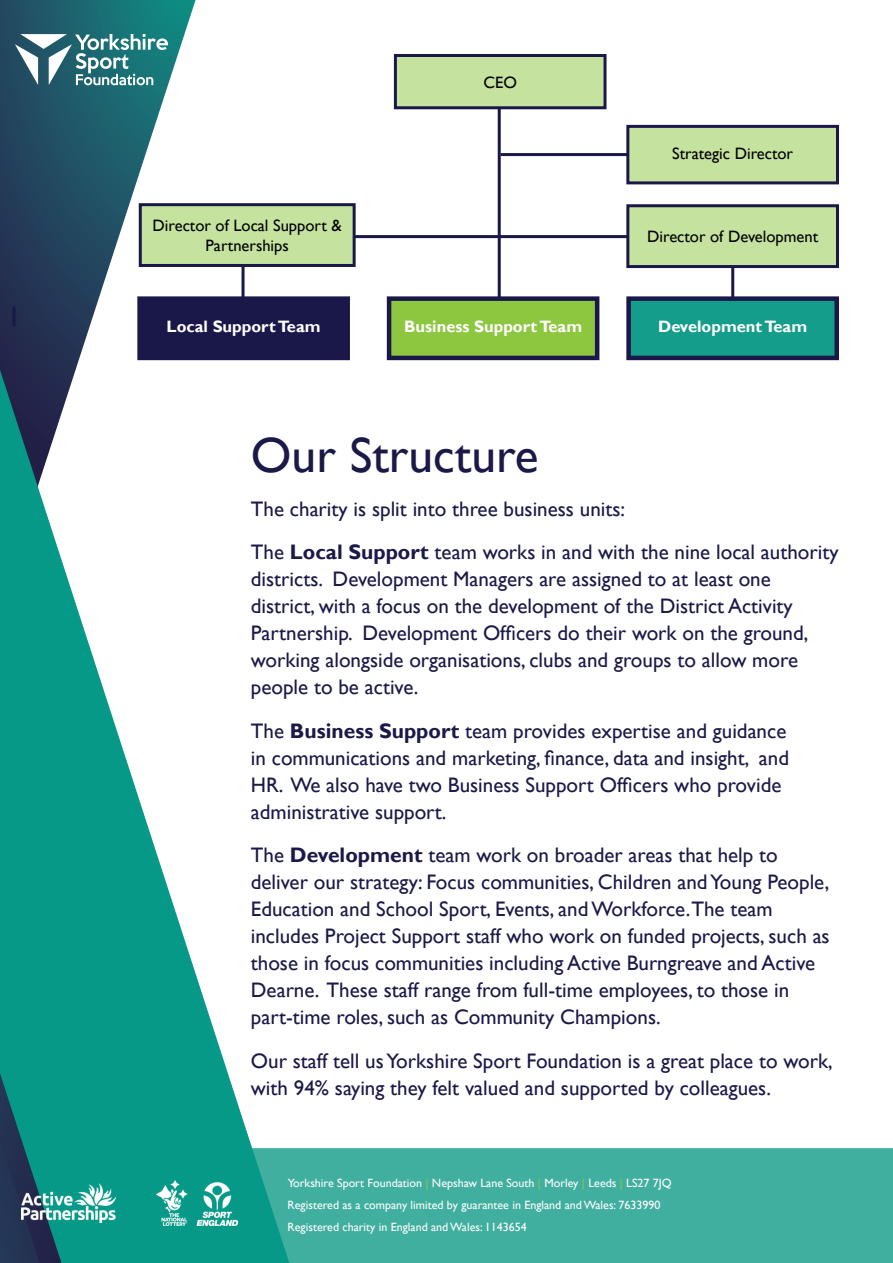
<style>
.page{position:relative;width:893px;height:1263px;background:#fff}
.page>*{position:absolute;margin:0;border:0;box-sizing:border-box;transform-origin:0 0}
.t1{font:49.5px "Gill Sans";color:#1a1948}
.t2{font:21px/27px "Gill Sans";color:#1a1948}
.t3{font:16.5px/19.8px "Gill Sans";color:#000;text-align:center}
.t4{font:700 16.5px "Gill Sans";color:#fff}
.t5{font:12px/22px "Gill Sans";color:#fff}
.s1{font-weight:700}
.s2{color:#8dc63f}
</style>
<div class="page">
<div style="left:293px;top:1148px;width:600px;height:115px;background:#41afa0"></div>
<svg style="left:0;top:0;width:196px;height:36px;background:#216f77"></svg>
<svg style="left:0;top:36px;width:293px;height:1227px"></svg>
<svg style="left:0;top:1034px;width:66px;height:229px;background:#127072"></svg>
<img style="left:21px;top:1183px;width:95px;height:39px">
<img style="left:156px;top:1180px;width:81px;height:46px">
<svg style="left:15px;top:34px;width:153px;height:51px"></svg>
<hr style="left:12px;top:306px;width:3px;height:20px;background:#1a1848">
<hr style="left:242px;top:218px;width:3px;height:120px;background:#1a1848">
<hr style="left:731px;top:218px;width:3px;height:109px;background:#1a1848">
<hr style="left:346px;top:235px;width:294px;height:3px;background:#1a1848">
<hr style="left:501px;top:153px;width:294px;height:3px;background:#1a1848">
<div style="left:140px;top:205px;width:214px;height:60px;background:#c6e29f"></div>
<div style="left:139px;top:203px;width:217px;height:64px;border:3px solid #1a1848"></div>
<div style="left:628px;top:206px;width:209px;height:61px;background:#c6e29f"></div>
<div style="left:626px;top:204px;width:213px;height:64px;border:3px solid #1a1848"></div>
<hr style="left:498px;top:107px;width:3px;height:224px;background:#1a1848">
<div style="left:140px;top:299px;width:208px;height:59px;background:#1a1848"></div>
<div style="left:137px;top:296px;width:213px;height:64px;border:4px solid #1a1848"></div>
<div style="left:389px;top:299px;width:208px;height:59px;background:#8dc63f"></div>
<div style="left:387px;top:296px;width:212px;height:64px;border:4px solid #1a1848"></div>
<div style="left:629px;top:299px;width:208px;height:59px;background:#149d8a"></div>
<div style="left:626px;top:296px;width:213px;height:64px;border:4px solid #1a1848"></div>
<div style="left:628px;top:126px;width:209px;height:57px;background:#c6e29f"></div>
<div style="left:626px;top:125px;width:213px;height:59px;border:3px solid #1a1848"></div>
<div style="left:395px;top:56px;width:210px;height:52px;background:#c6e29f"></div>
<div style="left:394px;top:54px;width:212px;height:55px;border:3px solid #1a1848"></div>
<p class="t3" style="left:483px;top:73px;width:35px">CEO</p>
<p class="t3" style="left:672px;top:143px;width:122px">Strategic Director</p>
<p class="t3" style="left:153px;top:215px;width:191px">Director of Local Support &amp;<br>Partnerships</p>
<p class="t3" style="left:647px;top:226px;width:173px">Director of Development</p>
<p class="t4" style="left:167px;top:317px;width:156px">Local Support Team</p>
<p class="t4" style="left:404px;top:317px;width:180px">Business Support Team</p>
<p class="t4" style="left:658px;top:317px;width:151px">Development Team</p>
<h1 class="t1" style="left:251px;top:427px;width:289px">Our Structure</h1>
<p class="t2" style="left:251px;top:487px;width:589px;line-height:43.5px">The charity is split into three business units:<br>The <span class="s1">Local Support</span> team works in and with the nine local authority</p>
<p class="t2" style="left:251px;top:565px;width:559px">districts. Development Managers are assigned to at least one district, with a focus on the development of the District Activity Partnership. Development Officers do their work on the ground, working alongside organisations, clubs and groups to allow more people to be active.</p>
<p class="t2" style="left:251px;top:717px;width:540px">The <span class="s1">Business Support</span> team provides expertise and guidance in communications and marketing, finance, data and insight, and HR. We also have two Business Support Officers who provide administrative support.</p>
<p class="t2" style="left:251px;top:841px;width:580px">The <span class="s1">Development</span> team work on broader areas that help to deliver our strategy: Focus communities, Children and Young People, Education and School Sport, Events, and Workforce.The team includes Project Support staff who work on funded projects, such as those in focus communities including Active Burngreave and Active Dearne. These staff range from full-time employees, to those in part-time roles, such as Community Champions.</p>
<p class="t2" style="left:251px;top:1047px;width:583px">Our staff tell us Yorkshire Sport Foundation is a great place to work, with 94% saying they felt valued and supported by colleagues.</p>
<p class="t5" style="left:288px;top:1171px;width:386px">Yorkshire Sport Foundation <span class="s2">|</span> Nepshaw Lane South <span class="s2">|</span> Morley <span class="s2">|</span> Leeds <span class="s2">|</span> LS27 7JQ<br>Registered as a company limited by guarantee in England and Wales: 7633990<br>Registered charity in England and Wales: 1143654</p>
</div>
